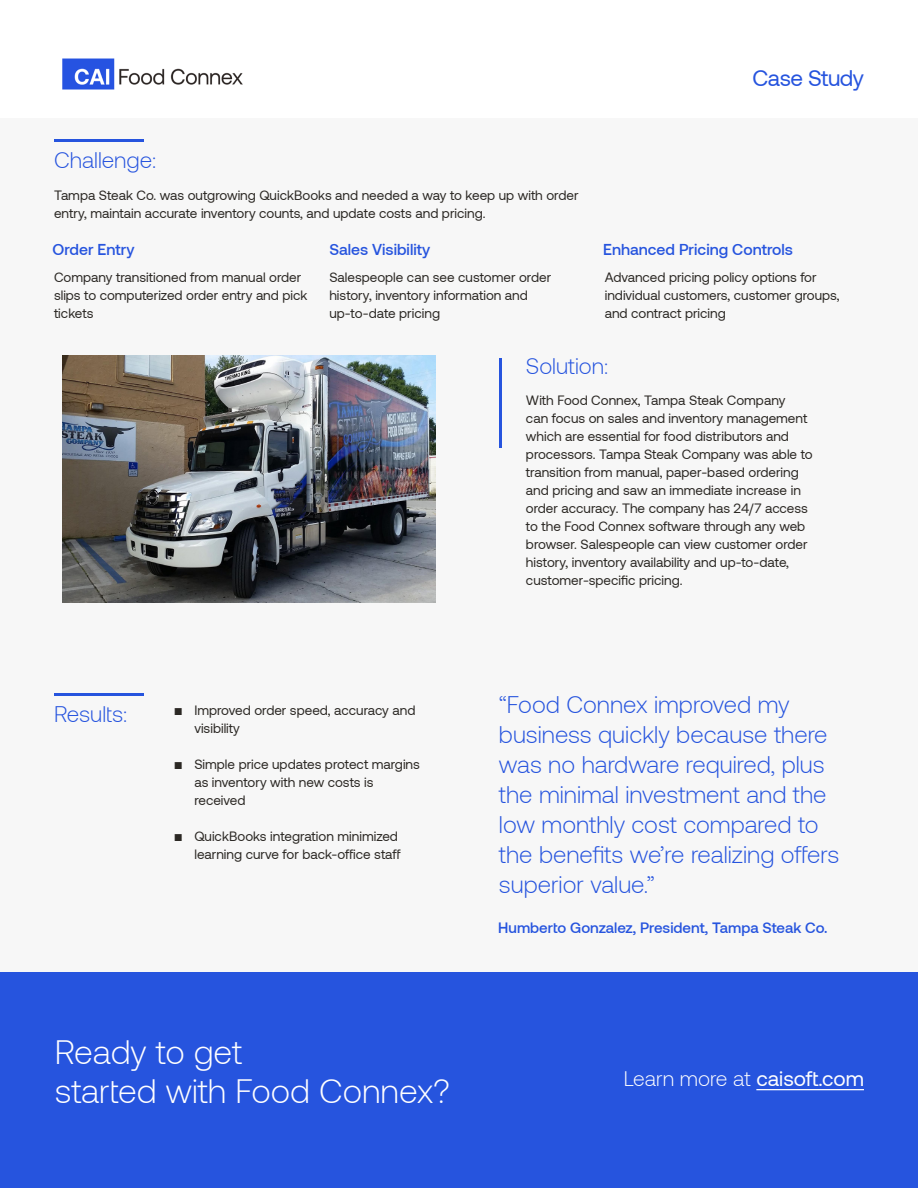
<style>
.page{position:relative;width:918px;height:1188px;background:#fff}
.page>*{position:absolute;margin:0;border:0;box-sizing:border-box;transform-origin:0 0}
.t1{font:300 33.75px "Aeonik";color:#fff}
.t2{font:300 24px/30px "Aeonik";color:#2654de}
.t3{font:300 22.5px "Aeonik";color:#2654de}
.t4{font:22.5px "Aeonik";letter-spacing:-.02em;color:#2654de}
.t5{font:300 21px "Aeonik";color:#fff}
.t6{font:500 15.75px "Aeonik";color:#2654de}
.t7{font:500 15px "Aeonik";color:#2654de}
.t8{font:13.5px/18px "Aeonik";color:#2b2824}
.s1{font-weight:400}
</style>
<div class="page">
<div style="left:0;top:119px;width:918px;height:1069px;background:#f7f7f7"></div>
<div style="left:0;top:972px;width:918px;height:216px;background:#2654de"></div>
<img style="left:62px;top:356px;width:373px;height:247px">
<hr style="left:54px;top:140px;width:89px;height:2px;background:#2654de">
<hr style="left:499px;top:359px;width:3px;height:89px;background:#2654de">
<hr style="left:54px;top:693px;width:89px;height:3px;background:#2654de">
<img style="left:62px;top:58px;width:181px;height:32px">
<hr style="left:756px;top:1089px;width:108px;height:1px;background:#fff">
<p class="t3" style="left:54px;top:148px;width:104px">Challenge:</p>
<p class="t4" style="left:752px;top:65px;width:113px">Case Study</p>
<p class="t8" style="left:54px;top:186px;width:526px">Tampa Steak Co. was outgrowing QuickBooks and needed a way to keep up with order entry, maintain accurate inventory counts, and update costs and pricing.</p>
<p class="t6" style="left:329px;top:241px;width:102px">Sales Visibility</p>
<p class="t6" style="left:603px;top:241px;width:191px">Enhanced Pricing Controls</p>
<p class="t6" style="left:53px;top:241px;width:84px">Order Entry</p>
<p class="t8" style="left:54px;top:268px;width:255px">Company transitioned from manual order slips to computerized order entry and pick tickets</p>
<p class="t8" style="left:329px;top:268px;width:223px">Salespeople can see customer order history, inventory information and up-to-date pricing</p>
<p class="t8" style="left:605px;top:268px;width:236px">Advanced pricing policy options for individual customers, customer groups, and contract pricing</p>
<p class="t3" style="left:526px;top:354px;width:84px">Solution:</p>
<p class="t8" style="left:526px;top:391px;width:288px">With Food Connex, Tampa Steak Company<br>can focus on sales and inventory management which are essential for food distributors and processors. Tampa Steak Company was able to transition from manual, paper-based ordering and pricing and saw an immediate increase in order accuracy. The company has 24/7 access to the Food Connex software through any web browser. Salespeople can view customer order history, inventory availability and up-to-date, customer-specific pricing.</p>
<p class="t3" style="left:54px;top:701px;width:75px">Results:</p>
<p class="t2" style="left:499px;top:690px;width:342px">“Food Connex improved my business quickly because there was no hardware required, plus the minimal investment and the low monthly cost compared to the benefits we’re realizing offers superior value.”</p>
<p class="t7" style="left:498px;top:920px;width:331px">Humberto Gonzalez, President, Tampa Steak Co.</p>
<p class="t8" style="left:194px;top:702px;width:223px;text-indent:-20px">◾ Improved order speed, accuracy and visibility</p>
<p class="t8" style="left:194px;top:756px;width:227px;text-indent:-20px">◾ Simple price updates protect margins as inventory with new costs is received</p>
<p class="t8" style="left:174px;top:828px;width:228px;text-align:right">◾ QuickBooks integration minimized learning curve for back-office staff</p>
<p class="t1" style="left:55px;top:1033px;width:189px">Ready to get</p>
<p class="t1" style="left:55px;top:1072px;width:397px">started with Food Connex?</p>
<p class="t5" style="left:624px;top:1067px;width:242px">Learn more at <span class="s1">caisoft.com</span></p>
</div>
